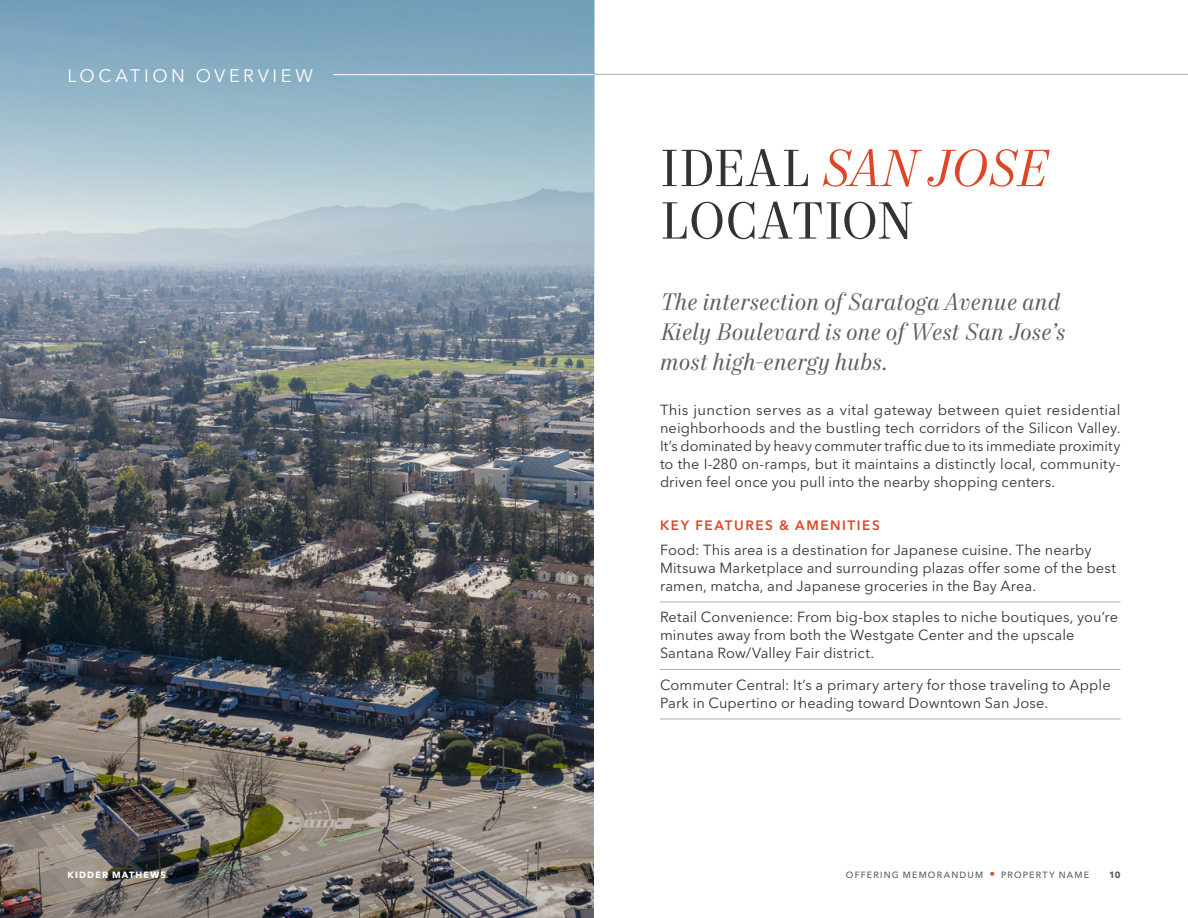
<style>
.page{position:relative;width:1188px;height:918px;background:#fff}
.page>*{position:absolute;margin:0;border:0;box-sizing:border-box;transform-origin:0 0}
.t1{font:52.5px/52.5px "Mort Modern 08";letter-spacing:-.01em;color:#323335}
.t2{font:italic 24px/30px "Mort Modern 08";letter-spacing:.01em;color:#5f5d5e}
.t3{font:18px "Avenir Next LT Pro";letter-spacing:.2em;color:#fff}
.t4{font:14.55px/18px "Avenir Next LT Pro";letter-spacing:.005em;color:#323335}
.t5{font:600 13.5px "Avenir Next LT Pro";letter-spacing:.12em;color:#de4726}
.t6{font:500 9px "Avenir Next LT Pro";letter-spacing:.13em;color:#5f5d5e}
.t7{font:700 9px "Avenir Next LT Pro";letter-spacing:.13em;color:#fff}
.t8{font:700 9px "Avenir Next LT Pro";color:#5f5d5e}
.s1{font-style:italic;color:#de4726}
.s2{color:#de4726}
</style>
<div class="page">
<img style="left:0;top:0;width:595px;height:918px">
<hr style="left:660px;top:602px;width:460px;height:1px;background:#afabac">
<hr style="left:660px;top:669px;width:460px;height:1px;background:#afabac">
<hr style="left:660px;top:719px;width:460px;height:1px;background:#afabac">
<hr style="left:594px;top:74px;width:594px;height:1px;background:#afabac">
<hr style="left:333px;top:74px;width:261px;height:1px;background:#fff">
<p class="t3" style="left:68px;top:65px;width:247px">LOCATION OVERVIEW</p>
<h1 class="t1" style="left:660px;top:145px;width:389px">IDEAL <span class="s1">SAN JOSE<br></span>LOCATION</h1>
<h2 class="t2" style="left:660px;top:288px;width:407px">The intersection of Saratoga Avenue and<br>Kiely Boulevard is one of West San Jose’s most high-energy hubs.</h2>
<p class="t4" style="left:660px;top:401px;width:462px;text-align:justify">This junction serves as a vital gateway between quiet residential neighborhoods and the bustling tech corridors of the Silicon Valley.<br>It’s dominated by heavy commuter traffic due to its immediate proximity to the I-280 on-ramps, but it maintains a distinctly local, community&shy;driven feel once you pull into the nearby shopping centers.</p>
<p class="t5" style="left:660px;top:517px;width:221px">KEY FEATURES &amp; AMENITIES</p>
<p class="t4" style="left:660px;top:541px;width:458px">Food: This area is a destination for Japanese cuisine. The nearby<br>Mitsuwa Marketplace and surrounding plazas offer some of the best ramen, matcha, and Japanese groceries in the Bay Area.</p>
<p class="t4" style="left:660px;top:608px;width:460px">Retail Convenience: From big-box staples to niche boutiques, you’re minutes away from both the Westgate Center and the upscale<br>Santana Row/Valley Fair district.</p>
<p class="t4" style="left:660px;top:676px;width:452px">Commuter Central: It’s a primary artery for those traveling to Apple<br>Park in Cupertino or heading toward Downtown San Jose.</p>
<p class="t7" style="left:68px;top:869px;width:100px">KIDDER MATHEWS</p>
<p class="t6" style="left:846px;top:869px;width:245px">OFFERING MEMORANDUM <span class="s2">■</span> PROPERTY NAME</p>
<p class="t8" style="left:1109px;top:869px;width:13px">10</p>
</div>
